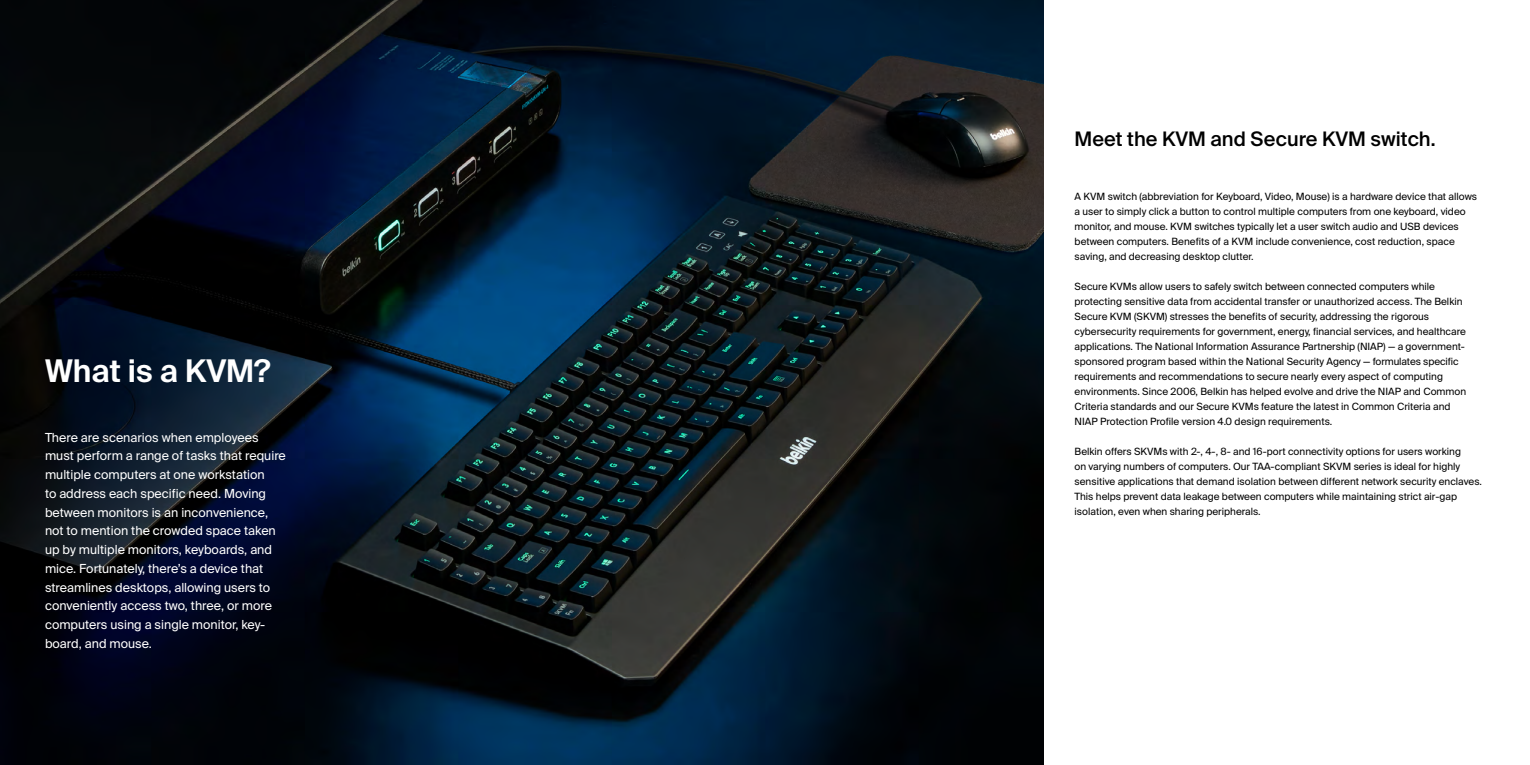
<style>
.page{position:relative;width:1530px;height:765px;background:#fff}
.page>*{position:absolute;margin:0;border:0;box-sizing:border-box;transform-origin:0 0}
.t1{font:600 31.25px "Suisse Intl";color:#fff}
.t2{font:500 20px "Suisse Intl";color:#000}
.t3{font:12.5px/18.8px "Suisse Intl";color:#fff}
.t4{font:10px/15px "Suisse Intl";color:#000}
</style>
<div class="page">
<img style="left:0;top:0;width:1044px;height:765px">
<h1 class="t1" style="left:45px;top:353px;width:227px">What is a KVM?</h1>
<p class="t3" style="left:45px;top:428px;width:242px">There are scenarios when employees must perform a range of tasks that require multiple computers at one workstation<br>to address each specific need. Moving between monitors is an inconvenience, not to mention the crowded space taken up by multiple monitors, keyboards, and mice. Fortunately, there’s a device that streamlines desktops, allowing users to conveniently access two, three, or more computers using a single monitor, key&shy;board, and mouse.</p>
<h2 class="t2" style="left:1075px;top:127px;width:363px">Meet the KVM and Secure KVM switch.</h2>
<p class="t4" style="left:1075px;top:189px;width:404px">A KVM switch (abbreviation for Keyboard, Video, Mouse) is a hardware device that allows a user to simply click a button to control multiple computers from one keyboard, video monitor, and mouse. KVM switches typically let a user switch audio and USB devices between computers. Benefits of a KVM include convenience, cost reduction, space saving, and decreasing desktop clutter.</p>
<p class="t4" style="left:1075px;top:279px;width:393px">Secure KVMs allow users to safely switch between connected computers while protecting sensitive data from accidental transfer or unauthorized access. The Belkin Secure KVM (SKVM) stresses the benefits of security, addressing the rigorous cybersecurity requirements for government, energy, financial services, and healthcare applications. The National Information Assurance Partnership (NIAP) — a government&shy;sponsored program based within the National Security Agency — formulates specific requirements and recommendations to secure nearly every aspect of computing environments. Since 2006, Belkin has helped evolve and drive the NIAP and Common Criteria standards and our Secure KVMs feature the latest in Common Criteria and NIAP Protection Profile version 4.0 design requirements.</p>
<p class="t4" style="left:1075px;top:444px;width:409px">Belkin offers SKVMs with 2-, 4-, 8- and 16-port connectivity options for users working<br>on varying numbers of computers. Our TAA-compliant SKVM series is ideal for highly sensitive applications that demand isolation between different network security enclaves.<br>This helps prevent data leakage between computers while maintaining strict air-gap isolation, even when sharing peripherals.</p>
</div>
